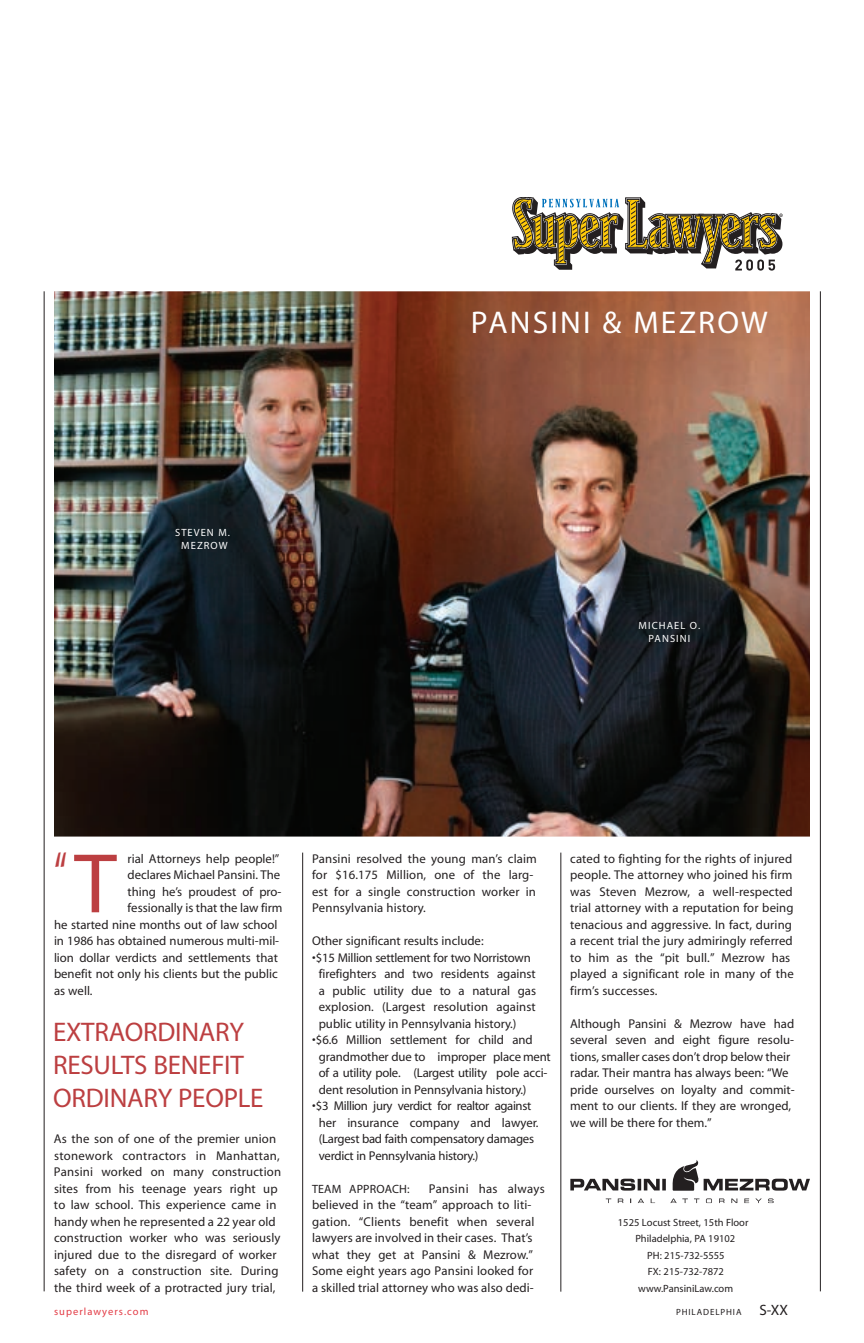
<style>
.page{position:relative;width:864px;height:1343px;background:#fff}
.page>*{position:absolute;margin:0;border:0;box-sizing:border-box;transform-origin:0 0}
.t1{font:900 60.3px "Avenir";color:#bc3f41;scale:.6 1}
.t2{font:500 31.5px "DIN";letter-spacing:.07em;color:#fff}
.t3{font:900 27px/33px "DIN";letter-spacing:-.01em;color:#bc3f41}
.t4{font:12.75px/16.5px "Avenir";color:#231f20}
.t5{font:12.75px/16.5px "Avenir";letter-spacing:-.02em;color:#231f20}
.t6{font:900 12px "DIN";letter-spacing:.01em;color:#231f20}
.t7{font:700 10.5px/16.5px "DIN";color:#231f20;text-align:center}
.t8{font:700 10.5px/12.8px "DIN";letter-spacing:.1em;color:#fff;text-align:center}
.t9{font:10.5px "DIN";letter-spacing:.1em;color:#e33c46}
.t10{font:9px "Gotham";letter-spacing:.1em;color:#231f20}
.s1{font-family:"DIN";font-size:85.35px}
.s2{font-weight:700;font-size:15px}
</style>
<div class="page">
<svg style="left:512px;top:197px;width:271px;height:74px"></svg>
<img style="left:44px;top:291px;width:777px;height:1001px">
<svg style="left:570px;top:1159px;width:240px;height:44px"></svg>
<p class="t8" style="left:175px;top:526px;width:56px">STEVEN M.<br>MEZROW</p>
<h2 class="t2" style="left:471px;top:307px;width:298px">PANSINI &amp; MEZROW</h2>
<p class="t8" style="left:639px;top:619px;width:63px">MICHAEL O.<br>PANSINI</p>
<h1 class="t1" style="left:54px;top:844px;width:106px">“<span class="s1">T</span></h1>
<p class="t4" style="left:128px;top:851px;width:153px">rial Attorneys help people!”</p>
<p class="t4" style="left:128px;top:867px;width:154px">declares Michael Pansini. The</p>
<p class="t4" style="left:128px;top:884px;width:155px">thing he’s proudest of pro-</p>
<p class="t4" style="left:128px;top:900px;width:157px">fessionally is that the law firm</p>
<p class="t4" style="left:54px;top:917px;width:225px">he started nine months out of law school</p>
<p class="t4" style="left:54px;top:933px;width:227px">in 1986 has obtained numerous multi-mil-</p>
<p class="t4" style="left:54px;top:950px;width:225px">lion dollar verdicts and settlements that</p>
<p class="t4" style="left:54px;top:966px;width:225px">benefit not only his clients but the public</p>
<p class="t4" style="left:54px;top:983px;width:40px">as well.</p>
<h3 class="t3" style="left:53px;top:1016px;width:212px">EXTRAORDINARY<br>RESULTS BENEFIT<br>ORDINARY PEOPLE</h3>
<p class="t4" style="left:54px;top:1131px;width:229px">As the son of one of the premier union stonework contractors in Manhattan, Pansini worked on many construction sites from his teenage years right up to law school. This experience came in handy when he represented a 22 year old construction worker who was seriously injured due to the disregard of worker safety on a construction site. During the third week of a protracted jury trial,</p>
<p class="t4" style="left:312px;top:851px;width:226px">Pansini resolved the young man’s claim for $16.175 Million, one of the larg&shy;est for a single construction worker in Pennsylvania history.</p>
<p class="t4" style="left:312px;top:933px;width:173px">Other significant results include:</p>
<p class="t4" style="left:319px;top:950px;width:219px;text-indent:-7px">•$15 Million settlement for two Norristown firefighters and two residents against a public utility due to a natural gas explosion. (Largest resolution against public utility in Pennsylvania history.)</p>
<p class="t4" style="left:319px;top:1032px;width:233px;text-indent:-7px">•$6.6 Million settlement for child and grandmother due to improper place ment of a utility pole. (Largest utility pole acci&shy;dent resolution in Pennsylvania history.)</p>
<p class="t5" style="left:319px;top:1098px;width:221px;text-indent:-7px">•$3 Million jury verdict for realtor against her insurance company and lawyer. (Largest bad faith compensatory damages verdict in Pennsylvania history.)</p>
<p class="t6" style="left:312px;top:1183px;width:99px">TEAM APPROACH:</p>
<p class="t4" style="left:312px;top:1181px;width:234px;text-indent:117px">Pansini has always believed in the “team” approach to liti&shy;gation. “Clients benefit when several lawyers are involved in their cases. That’s what they get at Pansini &amp; Mezrow.” Some eight years ago Pansini looked for<br>a skilled trial attorney who was also dedi-</p>
<p class="t4" style="left:570px;top:851px;width:225px">cated to fighting for the rights of injured people. The attorney who joined his firm was Steven Mezrow, a well-respected trial attorney with a reputation for being tenacious and aggressive. In fact, during a recent trial the jury admiringly referred to him as the “pit bull.” Mezrow has played a significant role in many of the firm’s successes.</p>
<p class="t4" style="left:570px;top:1016px;width:226px">Although Pansini &amp; Mezrow have had several seven and eight figure resolu&shy;tions, smaller cases don’t drop below their radar. Their mantra has always been: “We pride ourselves on loyalty and commit&shy;ment to our clients. If they are wronged, we will be there for them.”</p>
<p class="t7" style="left:618px;top:1214px;width:132px">1525 Locust Street, 15th Floor<br>Philadelphia, PA 19102<br>PH: 215-732-5555<br>FX: 215-732-7872 www.PansiniLaw.com</p>
<p class="t9" style="left:54px;top:1306px;width:96px">superlawyers.com</p>
<p class="t10" style="left:676px;top:1307px;width:113px">PHILADELPHIA <span class="s2">S-XX</span></p>
</div>
